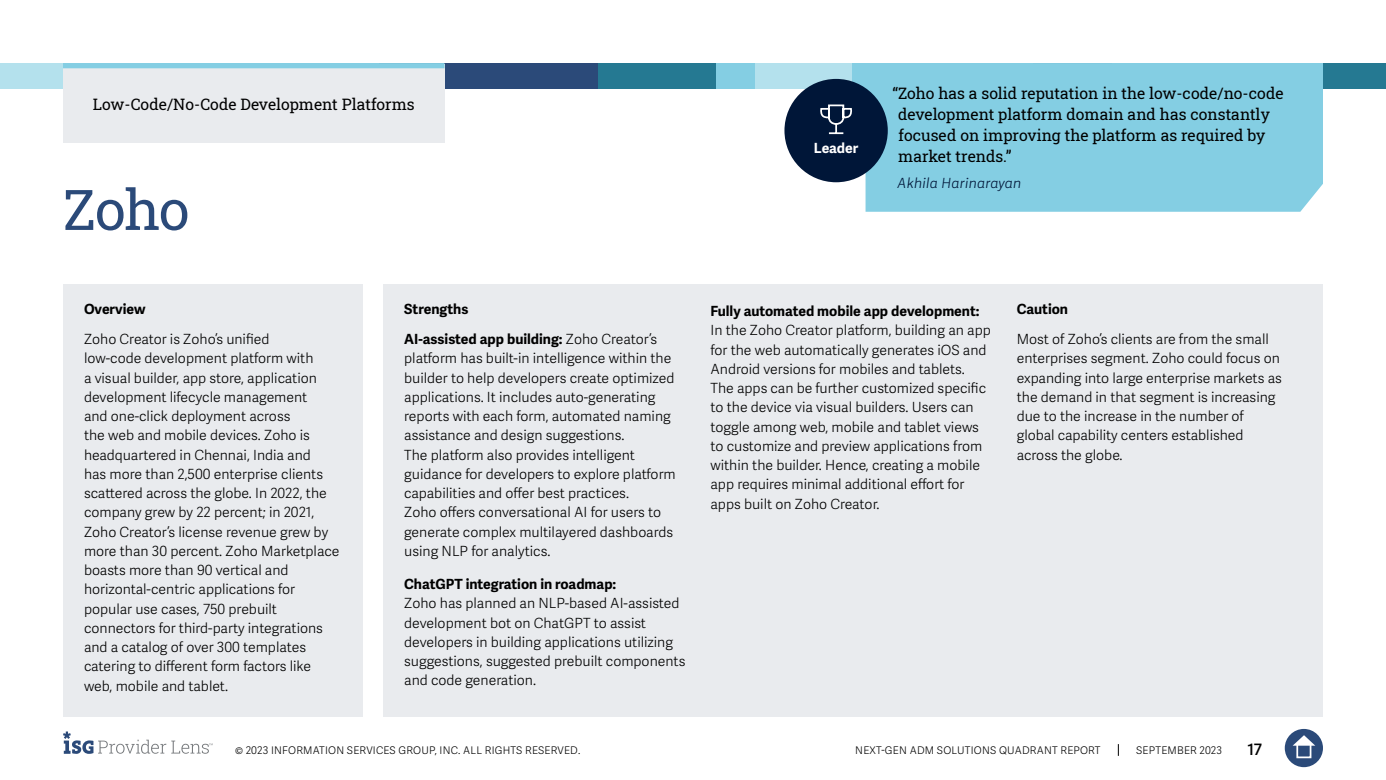
<style>
.page{position:relative;width:1386px;height:780px;background:#fff}
.page>*{position:absolute;margin:0;border:0;box-sizing:border-box;transform-origin:0 0}
.t1{font:56px "Roboto Slab ISG P Regular";color:#2b4a79}
.t2{font:15.75px/21px "Roboto Slab ISG P Regular";color:#000}
.t3{font:600 15.75px "Adelle Sans";color:#000}
.t4{font:300 14px/19.2px "Adelle Sans";color:#000}
.t5{font:700 14px/29.8px "Adelle Sans";color:#000}
.t6{font:italic 300 14px "Adelle Sans";letter-spacing:.02em;color:#001638}
.t7{font:700 14px "Adelle Sans";letter-spacing:-.01em;color:#fff}
.t8{font:300 10.5px "Adelle Sans";letter-spacing:.02em;color:#000}
.s1{font-weight:300}
</style>
<div class="page">
<svg style="left:1118px;top:744px;width:1px;height:12px"></svg>
<div style="left:1285px;top:729px;width:38px;height:38px;background:#2b4a79;border-radius:50%"></div>
<svg style="left:1293px;top:735px;width:22px;height:10px"></svg>
<div style="left:1296px;top:743px;width:15px;height:15px;border:2px solid #fff"></div>
<svg style="left:63px;top:731px;width:150px;height:23px"></svg>
<div style="left:0;top:63px;width:158px;height:26px;background:#b4e1ed"></div>
<div style="left:850px;top:63px;width:184px;height:26px;background:#84cee3"></div>
<div style="left:1323px;top:63px;width:63px;height:26px;background:#257992"></div>
<div style="left:754px;top:63px;width:98px;height:26px;background:#b4e1ed"></div>
<div style="left:598px;top:63px;width:157px;height:26px;background:#84cee3"></div>
<div style="left:598px;top:63px;width:118px;height:26px;background:#257992"></div>
<div style="left:379px;top:63px;width:219px;height:26px;background:#2b4a79"></div>
<div style="left:866px;top:63px;width:457px;height:149px;background:#84cee3"></div>
<div style="left:784px;top:79px;width:104px;height:103px;background:#001638;border-radius:50%"></div>
<svg style="left:820px;top:104px;width:32px;height:31px"></svg>
<div style="left:63px;top:284px;width:299px;height:433px;background:#e9ebee"></div>
<div style="left:383px;top:284px;width:940px;height:433px;background:#e9ebee"></div>
<div style="left:63px;top:64px;width:382px;height:79px;background:#e9ebee"></div>
<div style="left:63px;top:63px;width:382px;height:5px;background:#84cee3"></div>
<p class="t2" style="left:93px;top:93px;width:324px">Low-Code/No-Code Development Platforms</p>
<h1 class="t1" style="left:63px;top:171px;width:128px">Zoho</h1>
<p class="t7" style="left:814px;top:139px;width:46px">Leader</p>
<p class="t2" style="left:898px;top:82px;width:387px;text-indent:-6px">“Zoho has a solid reputation in the low-code/no-code development platform domain and has constantly focused on improving the platform as required by market trends.”</p>
<p class="t6" style="left:898px;top:175px;width:125px">Akhila Harinarayan</p>
<p class="t5" style="left:84px;top:295px;width:63px">Overview</p>
<p class="t4" style="left:84px;top:330px;width:257px">Zoho Creator is Zoho’s unified<br>low-code development platform with<br>a visual builder, app store, application development lifecycle management<br>and one-click deployment across<br>the web and mobile devices. Zoho is headquartered in Chennai, India and<br>has more than 2,500 enterprise clients scattered across the globe. In 2022, the company grew by 22 percent; in 2021, Zoho Creator’s license revenue grew by more than 30 percent. Zoho Marketplace boasts more than 90 vertical and horizontal-centric applications for popular use cases, 750 prebuilt connectors for third-party integrations and a catalog of over 300 templates catering to different form factors like web, mobile and tablet.</p>
<p class="t5" style="left:404px;top:295px;width:254px">Strengths<br>AI-assisted app building: <span class="s1">Zoho Creator’s</span></p>
<p class="t4" style="left:404px;top:349px;width:273px">platform has built-in intelligence within the builder to help developers create optimized applications. It includes auto-generating reports with each form, automated naming assistance and design suggestions.<br>The platform also provides intelligent guidance for developers to explore platform capabilities and offer best practices.<br>Zoho offers conversational AI for users to generate complex multilayered dashboards using NLP for analytics.</p>
<p class="t5" style="left:404px;top:569px;width:214px">ChatGPT integration in roadmap:</p>
<p class="t4" style="left:404px;top:594px;width:283px">Zoho has planned an NLP-based AI-assisted development bot on ChatGPT to assist developers in building applications utilizing suggestions, suggested prebuilt components and code generation.</p>
<p class="t5" style="left:710px;top:296px;width:271px">Fully automated mobile app development:</p>
<p class="t4" style="left:710px;top:321px;width:282px">In the Zoho Creator platform, building an app for the web automatically generates iOS and Android versions for mobiles and tablets.<br>The apps can be further customized specific to the device via visual builders. Users can toggle among web, mobile and tablet views to customize and preview applications from within the builder. Hence, creating a mobile app requires minimal additional effort for apps built on Zoho Creator.</p>
<p class="t5" style="left:1017px;top:295px;width:53px">Caution</p>
<p class="t4" style="left:1017px;top:330px;width:267px">Most of Zoho’s clients are from the small enterprises segment. Zoho could focus on expanding into large enterprise markets as the demand in that segment is increasing due to the increase in the number of global capability centers established across the globe.</p>
<p class="t8" style="left:235px;top:744px;width:347px">© 2023 INFORMATION SERVICES GROUP, INC. ALL RIGHTS RESERVED.</p>
<p class="t8" style="left:855px;top:744px;width:247px">NEXT-GEN ADM SOLUTIONS QUADRANT REPORT</p>
<p class="t8" style="left:1136px;top:744px;width:87px">SEPTEMBER 2023</p>
<p class="t3" style="left:1247px;top:740px;width:16px">17</p>
</div>
